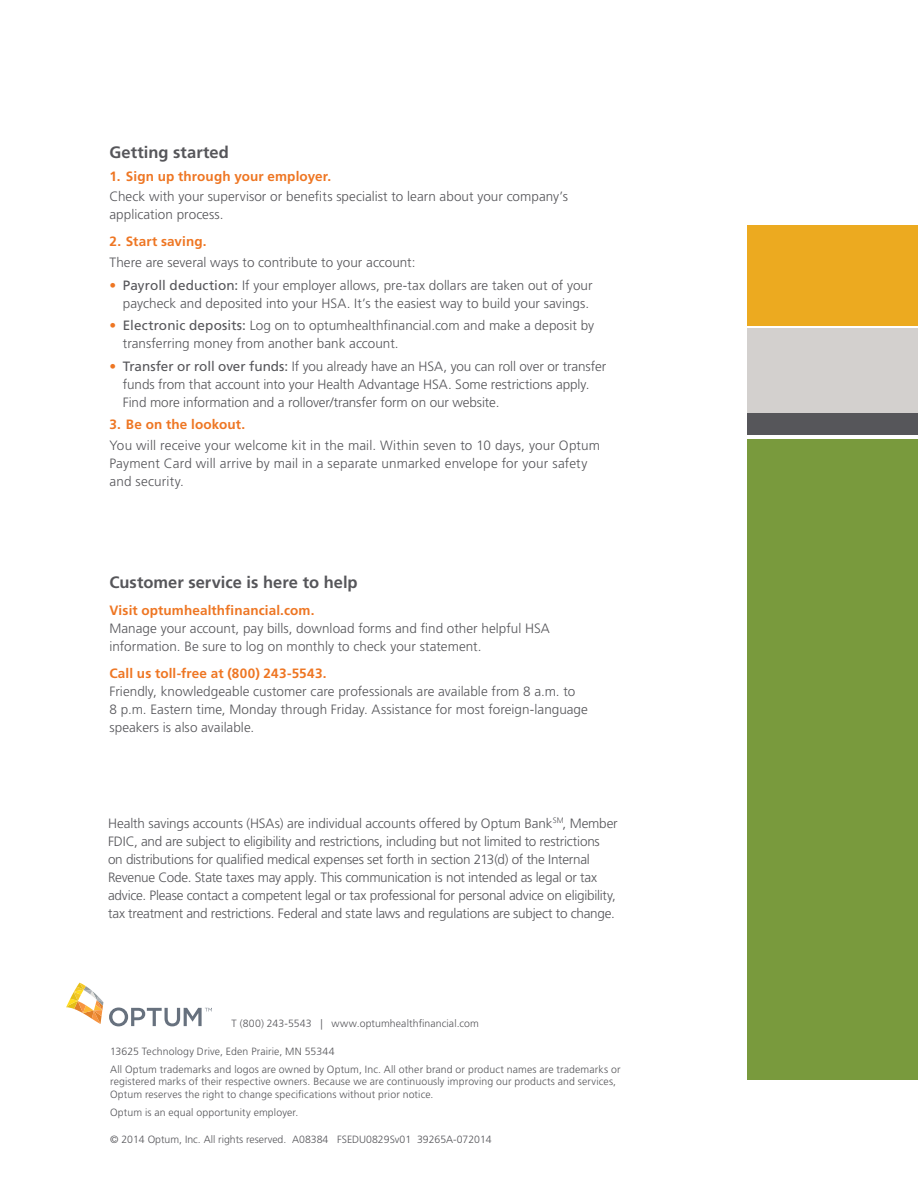
<style>
.page{position:relative;width:918px;height:1188px;background:#fff}
.page>*{position:absolute;margin:0;border:0;box-sizing:border-box;transform-origin:0 0}
.t1{font:700 16.5px "Frutiger LT Std";color:#56565a}
.t2{font:300 13.5px/18px "Frutiger LT Std";letter-spacing:-.005em;color:#56565a}
.t3{font:700 13.5px "Frutiger LT Std";letter-spacing:.01em;color:#ee7623}
.t4{font:300 10.5px/18px "Frutiger LT Std";letter-spacing:.01em;color:#56565a}
.s1{color:#ee7623}
.s2{font-weight:400}
</style>
<div class="page">
<div style="left:747px;top:329px;width:171px;height:89px;background:#d3d0ce"></div>
<div style="left:747px;top:225px;width:171px;height:101px;background:#ecaa20"></div>
<div style="left:747px;top:439px;width:171px;height:640px;background:#799a3d"></div>
<div style="left:747px;top:414px;width:171px;height:21px;background:#56565a"></div>
<svg style="left:66px;top:983px;width:37px;height:41px"></svg>
<svg style="left:109px;top:1008px;width:103px;height:18px"></svg>
<p class="t1" style="left:109px;top:143px;width:121px">Getting started</p>
<p class="t3" style="left:109px;top:168px;width:223px">1. Sign up through your employer.</p>
<p class="t2" style="left:109px;top:188px;width:460px">Check with your supervisor or benefits specialist to learn about your company’s application process.</p>
<p class="t3" style="left:109px;top:234px;width:99px">2. Start saving.</p>
<p class="t2" style="left:109px;top:254px;width:308px">There are several ways to contribute to your account:</p>
<p class="t2" style="left:109px;top:276px;width:485px;text-align:right"><span class="s1">•</span> <span class="s2">Payroll deduction:</span> If your employer allows, pre-tax dollars are taken out of your paycheck and deposited into your HSA. It’s the easiest way to build your savings.</p>
<p class="t2" style="left:123px;top:317px;width:473px;text-indent:-14px"><span class="s1">•</span> <span class="s2">Electronic deposits:</span> Log on to optumhealthfinancial.com and make a deposit by transferring money from another bank account.</p>
<p class="t2" style="left:123px;top:357px;width:485px;text-indent:-14px"><span class="s1">•</span> <span class="s2">Transfer or roll over funds:</span> If you already have an HSA, you can roll over or transfer funds from that account into your Health Advantage HSA. Some restrictions apply.<br>Find more information and a rollover/transfer form on our website.</p>
<p class="t3" style="left:109px;top:416px;width:137px">3. Be on the lookout.</p>
<p class="t2" style="left:109px;top:436px;width:492px">You will receive your welcome kit in the mail. Within seven to 10 days, your Optum<br>Payment Card will arrive by mail in a separate unmarked envelope for your safety and security.</p>
<p class="t1" style="left:109px;top:572px;width:250px">Customer service is here to help</p>
<p class="t3" style="left:109px;top:602px;width:207px">Visit optumhealthfinancial.com.</p>
<p class="t2" style="left:109px;top:619px;width:442px">Manage your account, pay bills, download forms and find other helpful HSA information. Be sure to log on monthly to check your statement.</p>
<p class="t3" style="left:109px;top:665px;width:218px">Call us toll-free at (800) 243-5543.</p>
<p class="t2" style="left:109px;top:682px;width:480px">Friendly, knowledgeable customer care professionals are available from 8 a.m. to<br>8 p.m. Eastern time, Monday through Friday. Assistance for most foreign-language speakers is also available.</p>
<p class="t2" style="left:108px;top:814px;width:511px">Health savings accounts (HSAs) are individual accounts offered by Optum Bank<sup>SM</sup>, Member FDIC, and are subject to eligibility and restrictions, including but not limited to restrictions on distributions for qualified medical expenses set forth in section 213(d) of the Internal Revenue Code. State taxes may apply. This communication is not intended as legal or tax advice. Please contact a competent legal or tax professional for personal advice on eligibility, tax treatment and restrictions. Federal and state laws and regulations are subject to change.</p>
<p class="t4" style="left:232px;top:1014px;width:249px">T (800) 243-5543 | www.optumhealthfinancial.com</p>
<p class="t4" style="left:110px;top:1042px;width:512px">13625 Technology Drive, Eden Prairie, MN 55344<br>All Optum trademarks and logos are owned by Optum, Inc. All other brand or product names are trademarks or</p>
<p class="t4" style="left:110px;top:1076px;width:508px;line-height:12.6px">registered marks of their respective owners. Because we are continuously improving our products and services,<br>Optum reserves the right to change specifications without prior notice.</p>
<p class="t4" style="left:110px;top:1103px;width:190px">Optum is an equal opportunity employer.</p>
<p class="t4" style="left:110px;top:1130px;width:383px">© 2014 Optum, Inc. All rights reserved. A08384 FSEDU0829Sv01 39265A-072014</p>
</div>
